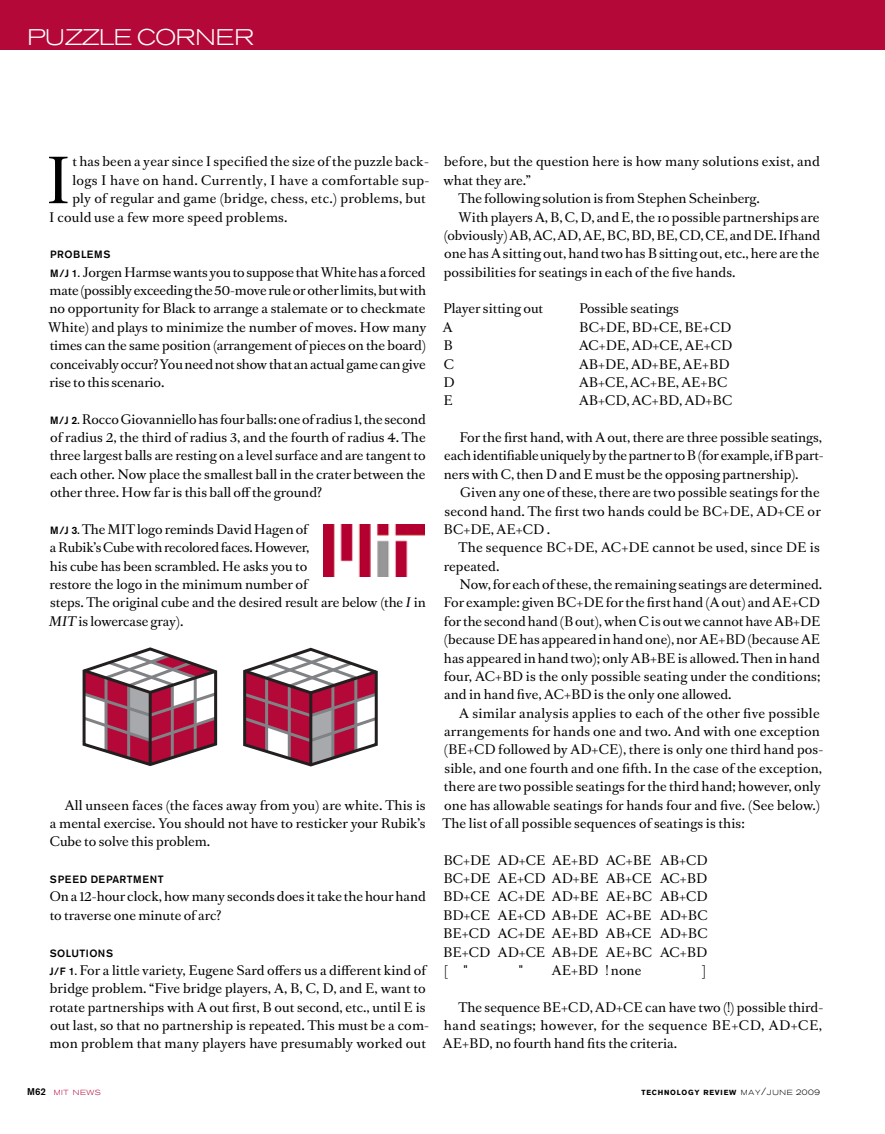
<style>
.page{position:relative;width:885px;height:1134px;background:#fff}
.page>*{position:absolute;margin:0;border:0;box-sizing:border-box;transform-origin:0 0}
.t1{font:60px "Romain BP Text";color:#000}
.t2{font:300 expanded 22.5px "Akzidenz Grotesk Pro";color:#fff}
.t3{font:12.6px/18.3px "Romain BP Text";letter-spacing:.005em;color:#000;text-align:justify}
.t4{font:12.6px "Romain BP Text";letter-spacing:.03em;color:#000}
.t5{font:500 10.5px "Akzidenz Grotesk BE";letter-spacing:.06em;color:#000}
.t6{font:500 10.5px "Akzidenz Grotesk BE";letter-spacing:.04em;color:#000}
.t7{font:700 7.35px "Akzidenz Grotesk BE";letter-spacing:.105em;color:#000}
.t8{font:300 expanded 7.35px "Akzidenz Grotesk Pro";letter-spacing:.07em;color:#b30838}
.s1{font-family:"Akzidenz Grotesk BE";font-weight:500;font-size:10.5px}
.s2{font-style:italic}
.s3{font-family:"Akzidenz Grotesk BE";font-weight:500;font-stretch:normal;font-size:9.75px;color:#000}
.s4{font-family:"Akzidenz Grotesk Pro";font-weight:300;font-stretch:expanded}
.s5{font-family:"Akzidenz Grotesk Pro";font-weight:300;font-stretch:expanded;font-size:10.5px}
.s6{font-family:"Akzidenz Grotesk Pro";font-weight:300;font-stretch:expanded;font-size:7.8px}
</style>
<div class="page">
<div style="left:0;top:0;width:884px;height:50px;background:#b30838"></div>
<svg style="left:243px;top:647px;width:135px;height:120px"></svg>
<hr style="left:309px;top:693px;width:3px;height:72px;background:#231f20">
<svg style="left:82px;top:647px;width:136px;height:119px"></svg>
<hr style="left:149px;top:692px;width:3px;height:73px;background:#231f20">
<img style="left:323px;top:525px;width:101px;height:52px">
<h2 class="t2" style="left:27px;top:22px;width:228px">PUZZLE CORNER</h2>
<h1 class="t1" style="left:45px;top:128px;width:27px">I</h1>
<p class="t3" style="left:72px;top:152px;width:358px">t has been a year since I specified the size of the puzzle back-</p>
<p class="t4" style="left:72px;top:169px;width:358px">logs I have on hand. Currently, I have a comfortable sup-</p>
<p class="t3" style="left:72px;top:188px;width:355px">ply of regular and game (bridge, chess, etc.) problems, but</p>
<p class="t3" style="left:49px;top:207px;width:240px">I could use a few more speed problems.</p>
<p class="t5" style="left:50px;top:248px;width:62px">PROBLEMS</p>
<p class="t3" style="left:48px;top:262px;width:380px"><span class="s1">M /J 1.</span> Jorgen Harmse wants you to suppose that White has a forced mate (possibly exceeding the 50-move rule or other limits, but with no opportunity for Black to arrange a stalemate or to checkmate White) and plays to minimize the number of moves. How many times can the same position (arrangement of pieces on the board) conceivably occur? You need not show that an actual game can give rise to this scenario.</p>
<p class="t3" style="left:50px;top:409px;width:377px"><span class="s1">M /J 2.</span> Rocco Giovanniello has four balls: one of radius 1, the second of radius 2, the third of radius 3, and the fourth of radius 4. The three largest balls are resting on a level surface and are tangent to each other. Now place the smallest ball in the crater between the other three. How far is this ball off the ground?</p>
<p class="t3" style="left:49px;top:519px;width:378px;text-align:left"><span class="s1">M /J 3.</span> The MIT logo reminds David Hagen of<br>a Rubik’s Cube with recolored faces. However,<br>his cube has been scrambled. He asks you to<br>restore the logo in the minimum number of<br>steps. The original cube and the desired result are below (the <span class="s2">I</span> in <span class="s2">MIT</span> is lowercase gray).</p>
<p class="t3" style="left:50px;top:795px;width:377px;text-indent:15px">All unseen faces (the faces away from you) are white. This is a mental exercise. You should not have to resticker your Rubik’s Cube to solve this problem.</p>
<p class="t5" style="left:50px;top:873px;width:115px">SPEED DEPARTMENT</p>
<p class="t3" style="left:50px;top:887px;width:377px">On a 12-hour clock, how many seconds does it take the hour hand to traverse one minute of arc?</p>
<p class="t6" style="left:50px;top:946px;width:65px">SOLUTIONS</p>
<p class="t3" style="left:49px;top:960px;width:381px;text-align:left"><span class="s1">J/F 1.</span> For a little variety, Eugene Sard offers us a different kind of bridge problem. “Five bridge players, A, B, C, D, and E, want to rotate partnerships with A out first, B out second, etc., until E is out last, so that no partnership is repeated. This must be a com&shy;mon problem that many players have presumably worked out</p>
<p class="t3" style="left:444px;top:152px;width:377px">before, but the question here is how many solutions exist, and</p>
<p class="t3" style="left:443px;top:170px;width:89px">what they are.”</p>
<p class="t3" style="left:458px;top:188px;width:302px">The following solution is from Stephen Scheinberg.</p>
<p class="t3" style="left:458px;top:207px;width:362px">With players A, B, C, D, and E, the 10 possible partnerships are</p>
<p class="t3" style="left:444px;top:225px;width:378px">(obviously) AB, AC, AD, AE, BC, BD, BE, CD, CE, and DE. If hand</p>
<p class="t3" style="left:444px;top:244px;width:376px">one has A sitting out, hand two has B sitting out, etc., here are the</p>
<p class="t3" style="left:444px;top:262px;width:293px">possibilities for seatings in each of the five hands.</p>
<p class="t3" style="left:443px;top:299px;width:101px">Player sitting out</p>
<p class="t3" style="left:579px;top:299px;width:101px">Possible seatings</p>
<p class="t3" style="left:443px;top:317px;width:11px">A</p>
<p class="t3" style="left:579px;top:317px;width:154px">BC+DE, BD+CE, BE+CD</p>
<p class="t3" style="left:443px;top:335px;width:11px">B</p>
<p class="t3" style="left:579px;top:335px;width:155px">AC+DE, AD+CE, AE+CD</p>
<p class="t3" style="left:444px;top:354px;width:12px">C</p>
<p class="t3" style="left:579px;top:354px;width:152px">AB+DE, AD+BE, AE+BD</p>
<p class="t3" style="left:443px;top:372px;width:13px">D</p>
<p class="t3" style="left:579px;top:372px;width:150px">AB+CE, AC+BE, AE+BC</p>
<p class="t3" style="left:443px;top:390px;width:11px">E</p>
<p class="t3" style="left:579px;top:390px;width:155px">AB+CD, AC+BD, AD+BC</p>
<p class="t3" style="left:444px;top:427px;width:381px;text-indent:16px">For the first hand, with A out, there are three possible seatings, each identifiable uniquely by the partner to B (for example, if B part&shy;ners with C, then D and E must be the opposing partnership).</p>
<p class="t3" style="left:443px;top:482px;width:379px;text-indent:17px">Given any one of these, there are two possible seatings for the second hand. The first two hands could be BC+DE, AD+CE or BC+DE, AE+CD .</p>
<p class="t3" style="left:444px;top:538px;width:377px;text-indent:15px">The sequence BC+DE, AC+DE cannot be used, since DE is repeated.</p>
<p class="t3" style="left:443px;top:574px;width:380px;text-align:left;text-indent:16px">Now, for each of these, the remaining seatings are determined.<br>For example: given BC+DE for the first hand (A out) and AE+CD for the second hand (B out), when C is out we cannot have AB+DE (because DE has appeared in hand one), nor AE+BD (because AE has appeared in hand two); only AB+BE is allowed. Then in hand four, AC+BD is the only possible seating under the conditions; and in hand five, AC+BD is the only one allowed.</p>
<p class="t3" style="left:442px;top:703px;width:382px;text-align:left;text-indent:17px">A similar analysis applies to each of the other five possible arrangements for hands one and two. And with one exception (BE+CD followed by AD+CE), there is only one third hand pos&shy;sible, and one fourth and one fifth. In the case of the exception, there are two possible seatings for the third hand; however, only one has allowable seatings for hands four and five. (See below.)<br>The list of all possible sequences of seatings is this:</p>
<p class="t3" style="left:443px;top:850px;width:266px">BC+DE AD+CE AE+BD AC+BE AB+CD BC+DE AE+CD AD+BE AB+CE AC+BD BD+CE AC+DE AD+BE AE+BC AB+CD BD+CE AE+CD AB+DE AC+BE AD+BC BE+CD AC+DE AE+BD AB+CE AD+BC BE+CD AD+CE AB+DE AE+BC AC+BD [ "</p>
<p class="t3" style="left:519px;top:960px;width:6px">"</p>
<p class="t3" style="left:552px;top:960px;width:91px">AE+BD ! none</p>
<p class="t3" style="left:702px;top:960px;width:5px">]</p>
<p class="t3" style="left:443px;top:997px;width:382px;text-indent:16px">The sequence BE+CD, AD+CE can have two (!) possible third&shy;hand seatings; however, for the sequence BE+CD, AD+CE, AE+BD, no fourth hand fits the criteria.</p>
<p class="t8" style="left:27px;top:1088px;width:75px"><span class="s3">M62</span> MIT NEWS</p>
<p class="t7" style="left:641px;top:1088px;width:180px">TECHNOLOGY REVIEW <span class="s4">MAY</span><span class="s5">/</span><span class="s4">JUNE</span> <span class="s6">2009</span></p>
</div>
